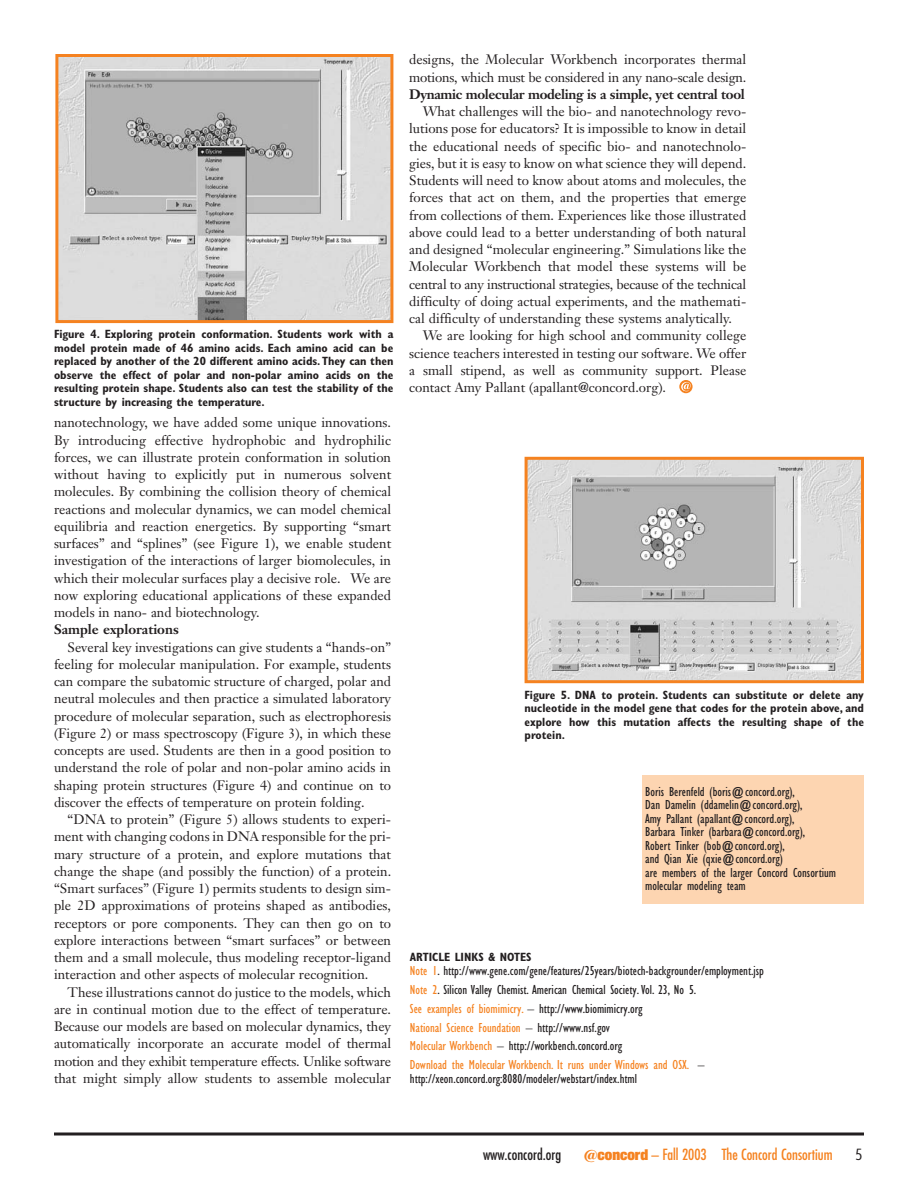
<style>
.page{position:relative;width:918px;height:1188px;background:#fff}
.page>*{position:absolute;margin:0;border:0;box-sizing:border-box;transform-origin:0 0}
.t1{font:condensed 15px "Futura";color:#f58220}
.t2{font:condensed 15px "Futura";color:#231f20}
.t3{font:300 condensed 15px "Futura";color:#231f20;scale:1.2 1}
.t4{font:13.5px/17.2px "Janson Text";color:#231f20;text-align:justify}
.t5{font:condensed 13.5px/13.5px "Gill Sans";color:#231f20}
.t6{font:700 13.5px "Janson Text";letter-spacing:-.025em;color:#231f20}
.t7{font:700 13.5px "Janson Text";color:#231f20}
.t8{font:700 condensed 12px/13.5px "Gill Sans";color:#231f20;text-align:justify}
.s1{color:#f58220}
.s2{font-family:"New Baskerville";font-weight:700;font-stretch:normal}
.s3{font-family:"Helvetica Neue";font-weight:900;font-stretch:expanded}
</style>
<div class="page">
<svg style="left:679px;top:380px;width:14px;height:13px"></svg>
<svg style="left:681px;top:382px;width:10px;height:9px"></svg>
<svg style="left:54px;top:1132px;width:810px;height:4px;background:#595657"></svg>
<div style="left:642px;top:776px;width:222px;height:128px;background:#fdd5b1"></div>
<img style="left:529px;top:461px;width:331px;height:218px">
<div style="left:525px;top:457px;width:339px;height:226px;border:3px solid #f58220"></div>
<img style="left:59px;top:58px;width:330px;height:261px">
<div style="left:55px;top:54px;width:338px;height:269px;border:3px solid #f58220"></div>
<p class="t8" style="left:54px;top:329px;width:341px">Figure 4. Exploring protein conformation. Students work with a model protein made of 46 amino acids. Each amino acid can be replaced by another of the 20 different amino acids.They can then observe the effect of polar and non-polar amino acids on the resulting protein shape. Students also can test the stability of the structure by increasing the temperature.</p>
<p class="t4" style="left:54px;top:415px;width:339px">nanotechnology, we have added some unique innovations.<br>By introducing effective hydrophobic and hydrophilic forces, we can illustrate protein conformation in solution without having to explicitly put in numerous solvent molecules. By combining the collision theory of chemical reactions and molecular dynamics, we can model chemical equilibria and reaction energetics. By supporting “smart surfaces” and “splines” (see Figure 1), we enable student investigation of the interactions of larger biomolecules, in which their molecular surfaces play a decisive role. We are now exploring educational applications of these expanded models in nano- and biotechnology.</p>
<p class="t7" style="left:54px;top:624px;width:126px">Sample explorations</p>
<p class="t4" style="left:54px;top:640px;width:339px;text-indent:14px">Several key investigations can give students a “hands-on” feeling for molecular manipulation. For example, students can compare the subatomic structure of charged, polar and neutral molecules and then practice a simulated laboratory procedure of molecular separation, such as electrophoresis (Figure 2) or mass spectroscopy (Figure 3), in which these concepts are used. Students are then in a good position to understand the role of polar and non-polar amino acids in shaping protein structures (Figure 4) and continue on to discover the effects of temperature on protein folding.</p>
<p class="t4" style="left:54px;top:812px;width:339px;text-indent:14px">“DNA to protein” (Figure 5) allows students to experi&shy;ment with changing codons in DNA responsible for the pri&shy;mary structure of a protein, and explore mutations that change the shape (and possibly the function) of a protein. “Smart surfaces” (Figure 1) permits students to design sim&shy;ple 2D approximations of proteins shaped as antibodies, receptors or pore components. They can then go on to explore interactions between “smart surfaces” or between them and a small molecule, thus modeling receptor-ligand interaction and other aspects of molecular recognition.</p>
<p class="t4" style="left:54px;top:985px;width:339px;text-indent:14px">These illustrations cannot do justice to the models, which are in continual motion due to the effect of temperature.<br>Because our models are based on molecular dynamics, they automatically incorporate an accurate model of thermal motion and they exhibit temperature effects. Unlike software that might simply allow students to assemble molecular</p>
<p class="t4" style="left:409px;top:52px;width:339px">designs, the Molecular Workbench incorporates thermal motions, which must be considered in any nano-scale design.</p>
<p class="t6" style="left:409px;top:89px;width:337px">Dynamic molecular modeling is a simple, yet central tool</p>
<p class="t4" style="left:409px;top:104px;width:339px;text-indent:14px">What challenges will the bio- and nanotechnology revo&shy;lutions pose for educators? It is impossible to know in detail the educational needs of specific bio- and nanotechnolo&shy;gies, but it is easy to know on what science they will depend.<br>Students will need to know about atoms and molecules, the forces that act on them, and the properties that emerge from collections of them. Experiences like those illustrated above could lead to a better understanding of both natural and designed “molecular engineering.” Simulations like the Molecular Workbench that model these systems will be central to any instructional strategies, because of the technical difficulty of doing actual experiments, and the mathemati&shy;cal difficulty of understanding these systems analytically.</p>
<p class="t4" style="left:409px;top:328px;width:339px;text-indent:14px">We are looking for high school and community college science teachers interested in testing our software. We offer a small stipend, as well as community support. Please contact Amy Pallant (apallant@concord.org).</p>
<p class="t8" style="left:525px;top:689px;width:341px">Figure 5. DNA to protein. Students can substitute or delete any nucleotide in the model gene that codes for the protein above, and explore how this mutation affects the resulting shape of the protein.</p>
<p class="t5" style="left:645px;top:786px;width:192px">Boris Berenfeld (boris@concord.org),<br>Dan Damelin (ddamelin@concord.org),<br>Amy Pallant (apallant@concord.org),<br>Barbara Tinker (barbara@concord.org),<br>Robert Tinker (bob@concord.org),<br>and Qian Xie (qxie@concord.org)<br>are members of the larger Concord Consortium molecular modeling team</p>
<p class="t8" style="left:410px;top:952px;width:123px">ARTICLE LINKS &amp; NOTES</p>
<p class="t5" style="left:410px;top:963px;width:355px;line-height:18.8px"><span class="s1">Note 1</span>. http://www.gene.com/gene/features/25years/biotech-backgrounder/employment.jsp <span class="s1">Note 2</span>. Silicon Valley Chemist. American Chemical Society. Vol. 23, No 5.<br><span class="s1">See examples of biomimicry.</span> – http://www.biomimicry.org<br><span class="s1">National Science Foundation</span> – http://www.nsf.gov<br><span class="s1">Molecular Workbench</span> – http://workbench.concord.org<br><span class="s1">Download the Molecular Workbench. It runs under Windows and OSX.</span> –</p>
<p class="t5" style="left:410px;top:1074px;width:229px">http://xeon.concord.org:8080/modeler/webstart/index.html</p>
<p class="t2" style="left:483px;top:1148px;width:80px">www.concord.org</p>
<p class="t1" style="left:584px;top:1148px;width:250px"><span class="s2">@</span><span class="s3">concord</span> – Fall 2003 The Concord Consortium</p>
<p class="t3" style="left:855px;top:1148px;width:8px">5</p>
</div>
